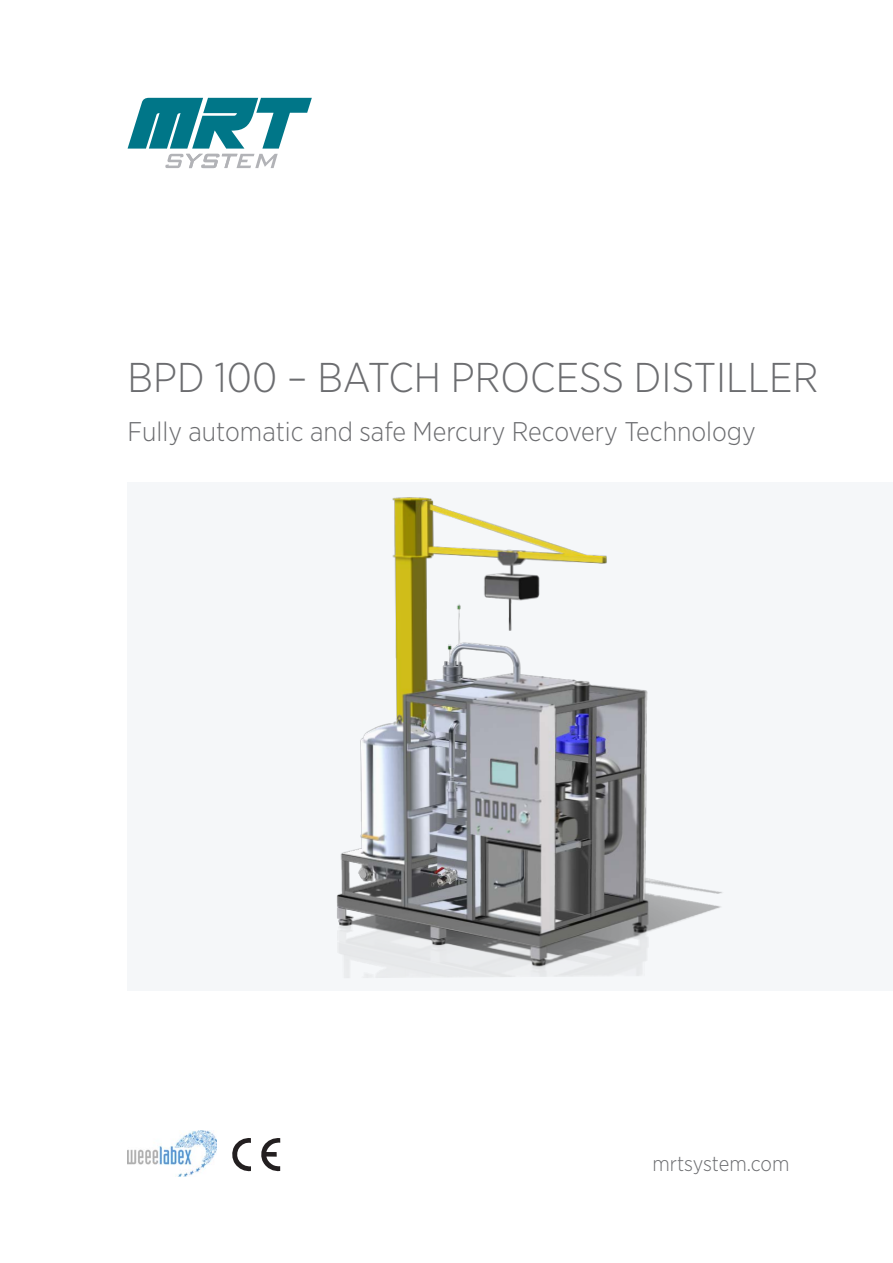
<style>
.page{position:relative;width:893px;height:1263px;background:#fff}
.page>*{position:absolute;margin:0;border:0;box-sizing:border-box;transform-origin:0 0}
.t1{font:300 41.55px "Gotham Narrow";color:#6c6d70}
.t2{font:300 27px "Gotham Narrow";color:#6c6d70}
.t3{font:300 21px "Gotham Narrow";letter-spacing:-.005em;color:#6c6d70}
</style>
<div class="page">
<svg style="left:128px;top:98px;width:184px;height:70px"></svg>
<svg style="left:232px;top:1138px;width:19px;height:34px"></svg>
<svg style="left:261px;top:1138px;width:19px;height:34px"></svg>
<img style="left:128px;top:1131px;width:88px;height:45px">
<div style="left:128px;top:483px;width:765px;height:508px;background:#f5f7f9"></div>
<img style="left:337px;top:497px;width:385px;height:481px">
<h1 class="t1" style="left:128px;top:352px;width:692px">BPD 100 – BATCH PROCESS DISTILLER</h1>
<p class="t2" style="left:128px;top:415px;width:630px">Fully automatic and safe Mercury Recovery Technology</p>
<p class="t3" style="left:652px;top:1151px;width:139px">mrtsystem.com</p>
</div>
